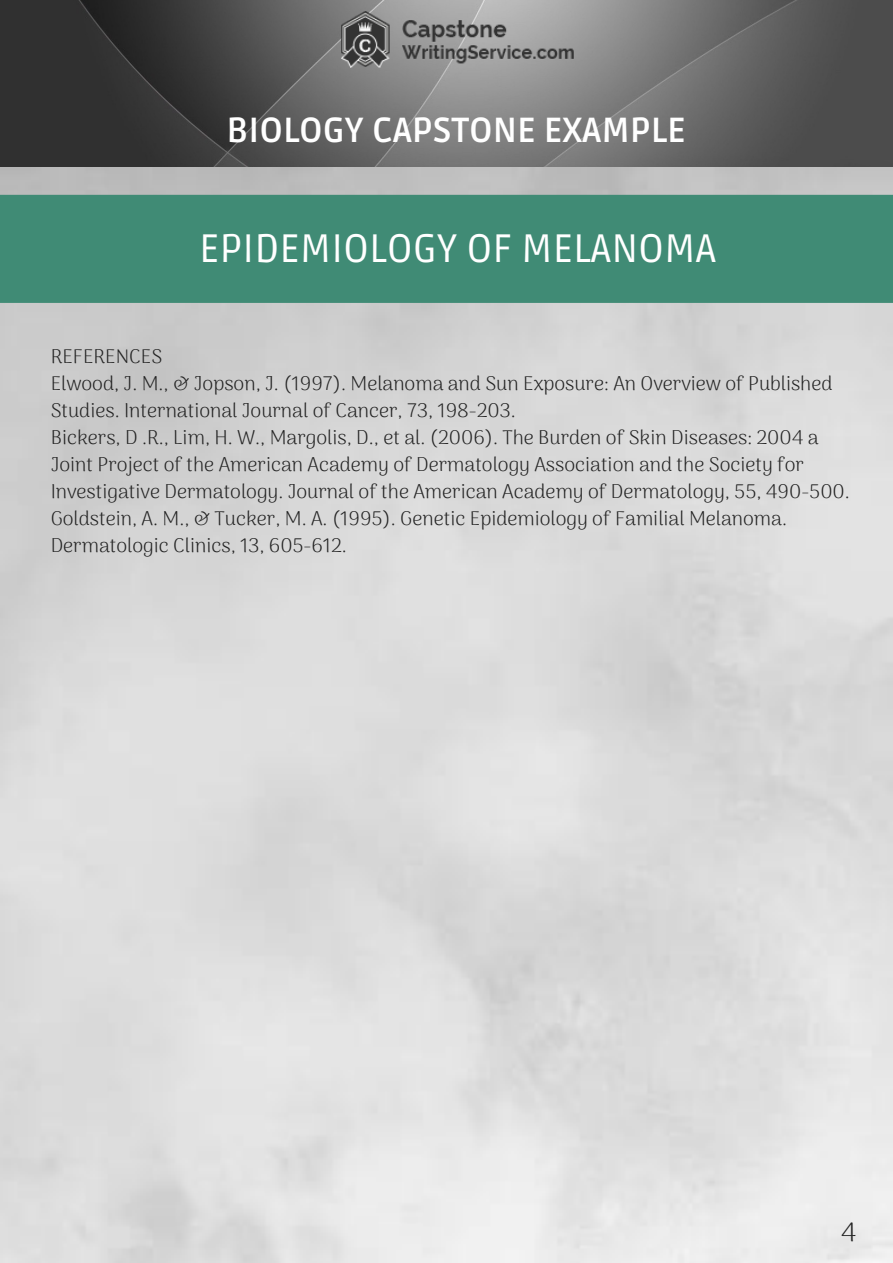
<style>
.page{position:relative;width:893px;height:1263px;background:#fff}
.page>*{position:absolute;margin:0;border:0;box-sizing:border-box;transform-origin:0 0}
.t1{font:39.75px "Ruda";color:#fff}
.t2{font:700 34.8px "Ruda";color:#fff}
.t3{font:300 26.55px "Arima Madurai";color:#222}
.t4{font:300 19.8px/27px "Arima Madurai";color:#222}
</style>
<div class="page">
<img style="left:0;top:0;width:893px;height:168px">
<img style="left:341px;top:11px;width:232px;height:57px">
<div style="left:0;top:195px;width:893px;height:108px;background:#408b75"></div>
<h2 class="t2" style="left:226px;top:110px;width:461px">BIOLOGY CAPSTONE EXAMPLE</h2>
<h1 class="t1" style="left:199px;top:225px;width:519px">EPIDEMIOLOGY OF MELANOMA</h1>
<p class="t4" style="left:51px;top:342px;width:801px">REFERENCES<br>Elwood, J. M., &amp; Jopson, J. (1997). Melanoma and Sun Exposure: An Overview of Published Studies. International Journal of Cancer, 73, 198-203.<br>Bickers, D .R., Lim, H. W., Margolis, D., et al. (2006). The Burden of Skin Diseases: 2004 a Joint Project of the American Academy of Dermatology Association and the Society for Investigative Dermatology. Journal of the American Academy of Dermatology, 55, 490-500.<br>Goldstein, A. M., &amp; Tucker, M. A. (1995). Genetic Epidemiology of Familial Melanoma.<br>Dermatologic Clinics, 13, 605-612.</p>
<h3 class="t3" style="left:841px;top:1216px;width:17px">4</h3>
</div>
